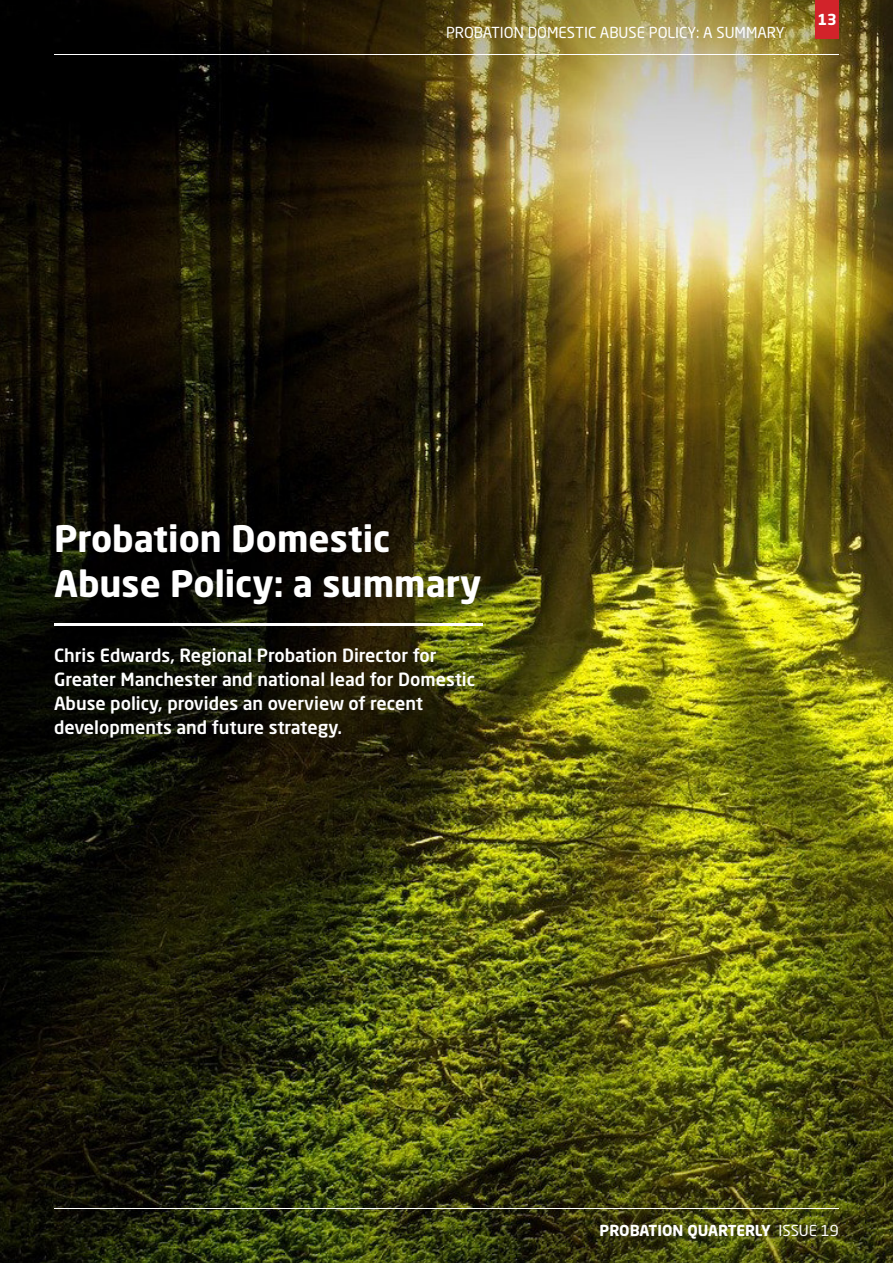
<style>
.page{position:relative;width:893px;height:1263px;background:#fff}
.page>*{position:absolute;margin:0;border:0;box-sizing:border-box;transform-origin:0 0}
.t1{font:700 36px/45px "Neo Sans Std";color:#fff}
.t2{font:500 18px/24px "Neo Sans Std";color:#fff}
.t3{font:15px "Neo Sans Std";color:#fff}
.t4{font:700 15px "Neo Sans Std";color:#fff}
.s1{font-weight:400}
</style>
<div class="page">
<img style="left:0;top:0;width:893px;height:1263px">
<hr style="left:54px;top:54px;width:785px;height:1px;background:#fff">
<hr style="left:54px;top:1208px;width:785px;height:1px;background:#fff">
<div style="left:816px;top:0;width:23px;height:38px;background:#d2232a"></div>
<hr style="left:54px;top:624px;width:428px;height:2px;background:#fff">
<p class="t3" style="left:446px;top:24px;width:340px">PROBATION DOMESTIC ABUSE POLICY: A SUMMARY</p>
<p class="t4" style="left:818px;top:10px;width:21px">13</p>
<h1 class="t1" style="left:54px;top:515px;width:429px">Probation Domestic<br>Abuse Policy: a summary</h1>
<p class="t2" style="left:54px;top:642px;width:423px">Chris Edwards, Regional Probation Director for Greater Manchester and national lead for Domestic Abuse policy, provides an overview of recent developments and future strategy.</p>
<p class="t4" style="left:600px;top:1221px;width:241px">PROBATION QUARTERLY <span class="s1">ISSUE 19</span></p>
</div>
